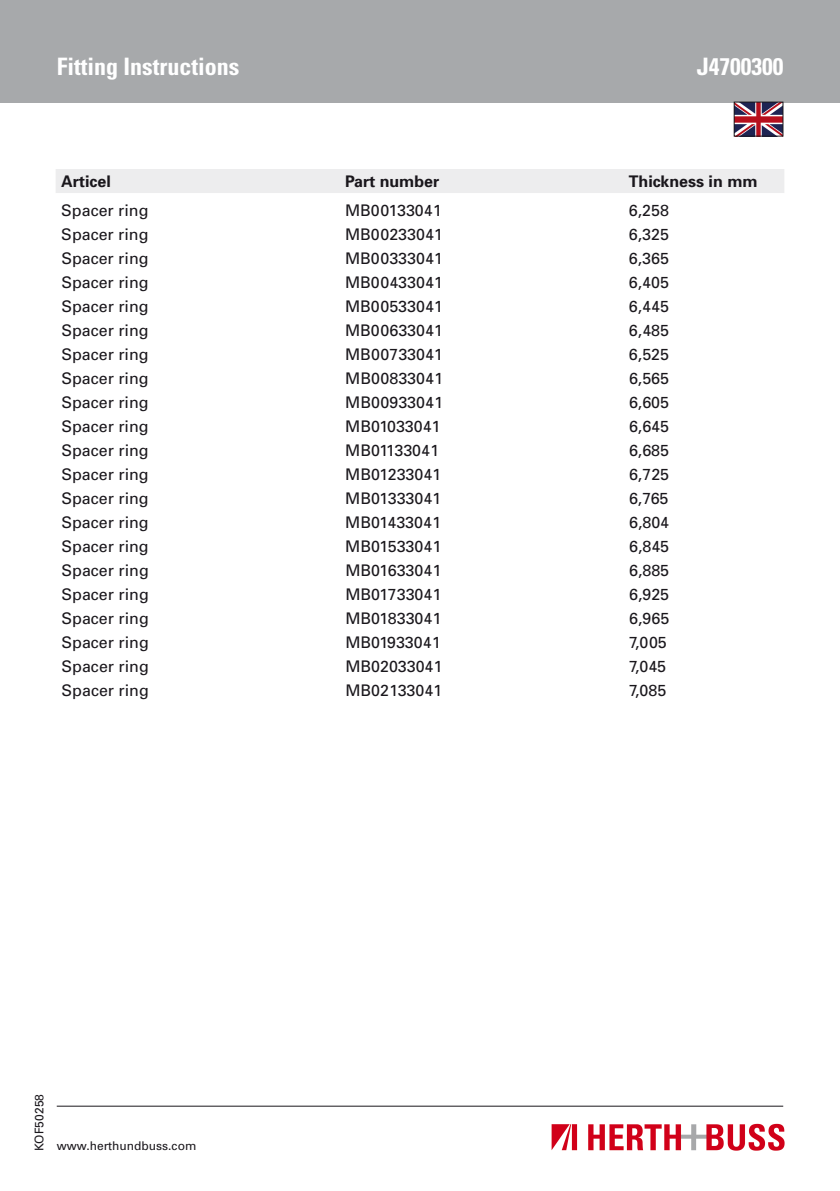
<style>
.page{position:relative;width:840px;height:1191px;background:#fff}
.page>*{position:absolute;margin:0;border:0;box-sizing:border-box;transform-origin:0 0}
.t1{font:700 condensed 24px "Univers";color:#fff}
.t2{font:16px "Univers";color:#1a171c}
.t3{font:700 16px "Univers";color:#1a171c}
.t4{font:12px "Univers";color:#1a171c}
</style>
<div class="page">
<div style="left:0;top:0;width:839px;height:102px;background:#a7a9ab"></div>
<hr style="left:57px;top:1105px;width:725px;height:1px;background:#1a171c">
<img style="left:735px;top:104px;width:45px;height:30px">
<div style="left:733px;top:102px;width:49px;height:34px;border:1px solid #1a171c"></div>
<img style="left:551px;top:1123px;width:234px;height:28px">
<div style="left:56px;top:169px;width:727px;height:24px;background:#ededee"></div>
<h1 class="t1" style="left:57px;top:52px;width:184px">Fitting Instructions</h1>
<h1 class="t1" style="left:696px;top:52px;width:88px">J4700300</h1>
<p class="t3" style="left:61px;top:171px;width:51px">Articel</p>
<p class="t3" style="left:345px;top:171px;width:96px">Part number</p>
<p class="t3" style="left:628px;top:171px;width:130px">Thickness in mm</p>
<p class="t2" style="left:61px;top:200px;width:89px">Spacer ring</p>
<p class="t2" style="left:345px;top:200px;width:98px">MB00133041</p>
<p class="t2" style="left:628px;top:200px;width:42px">6,258</p>
<p class="t2" style="left:61px;top:224px;width:89px">Spacer ring</p>
<p class="t2" style="left:345px;top:224px;width:99px">MB00233041</p>
<p class="t2" style="left:628px;top:224px;width:42px">6,325</p>
<p class="t2" style="left:61px;top:248px;width:89px">Spacer ring</p>
<p class="t2" style="left:345px;top:248px;width:99px">MB00333041</p>
<p class="t2" style="left:628px;top:248px;width:42px">6,365</p>
<p class="t2" style="left:61px;top:272px;width:89px">Spacer ring</p>
<p class="t2" style="left:345px;top:272px;width:99px">MB00433041</p>
<p class="t2" style="left:628px;top:272px;width:42px">6,405</p>
<p class="t2" style="left:61px;top:296px;width:89px">Spacer ring</p>
<p class="t2" style="left:345px;top:296px;width:99px">MB00533041</p>
<p class="t2" style="left:628px;top:296px;width:42px">6,445</p>
<p class="t2" style="left:61px;top:320px;width:89px">Spacer ring</p>
<p class="t2" style="left:345px;top:320px;width:99px">MB00633041</p>
<p class="t2" style="left:628px;top:320px;width:42px">6,485</p>
<p class="t2" style="left:61px;top:344px;width:89px">Spacer ring</p>
<p class="t2" style="left:345px;top:344px;width:99px">MB00733041</p>
<p class="t2" style="left:628px;top:344px;width:42px">6,525</p>
<p class="t2" style="left:61px;top:368px;width:89px">Spacer ring</p>
<p class="t2" style="left:345px;top:368px;width:99px">MB00833041</p>
<p class="t2" style="left:628px;top:368px;width:42px">6,565</p>
<p class="t2" style="left:61px;top:392px;width:89px">Spacer ring</p>
<p class="t2" style="left:345px;top:392px;width:99px">MB00933041</p>
<p class="t2" style="left:628px;top:392px;width:42px">6,605</p>
<p class="t2" style="left:61px;top:416px;width:89px">Spacer ring</p>
<p class="t2" style="left:345px;top:416px;width:97px">MB01033041</p>
<p class="t2" style="left:628px;top:416px;width:42px">6,645</p>
<p class="t2" style="left:61px;top:440px;width:89px">Spacer ring</p>
<p class="t2" style="left:345px;top:440px;width:95px">MB01133041</p>
<p class="t2" style="left:628px;top:440px;width:42px">6,685</p>
<p class="t2" style="left:61px;top:464px;width:89px">Spacer ring</p>
<p class="t2" style="left:345px;top:464px;width:97px">MB01233041</p>
<p class="t2" style="left:628px;top:464px;width:42px">6,725</p>
<p class="t2" style="left:61px;top:488px;width:89px">Spacer ring</p>
<p class="t2" style="left:345px;top:488px;width:97px">MB01333041</p>
<p class="t2" style="left:628px;top:488px;width:41px">6,765</p>
<p class="t2" style="left:61px;top:512px;width:89px">Spacer ring</p>
<p class="t2" style="left:345px;top:512px;width:97px">MB01433041</p>
<p class="t2" style="left:628px;top:512px;width:42px">6,804</p>
<p class="t2" style="left:61px;top:536px;width:89px">Spacer ring</p>
<p class="t2" style="left:345px;top:536px;width:97px">MB01533041</p>
<p class="t2" style="left:628px;top:536px;width:42px">6,845</p>
<p class="t2" style="left:61px;top:560px;width:89px">Spacer ring</p>
<p class="t2" style="left:345px;top:560px;width:97px">MB01633041</p>
<p class="t2" style="left:628px;top:560px;width:42px">6,885</p>
<p class="t2" style="left:62px;top:584px;width:89px">Spacer ring</p>
<p class="t2" style="left:345px;top:584px;width:97px">MB01733041</p>
<p class="t2" style="left:628px;top:584px;width:42px">6,925</p>
<p class="t2" style="left:62px;top:608px;width:89px">Spacer ring</p>
<p class="t2" style="left:345px;top:608px;width:97px">MB01833041</p>
<p class="t2" style="left:628px;top:608px;width:42px">6,965</p>
<p class="t2" style="left:62px;top:632px;width:89px">Spacer ring</p>
<p class="t2" style="left:345px;top:632px;width:97px">MB01933041</p>
<p class="t2" style="left:628px;top:632px;width:39px">7,005</p>
<p class="t2" style="left:62px;top:656px;width:89px">Spacer ring</p>
<p class="t2" style="left:345px;top:656px;width:98px">MB02033041</p>
<p class="t2" style="left:628px;top:656px;width:38px">7,045</p>
<p class="t2" style="left:62px;top:680px;width:89px">Spacer ring</p>
<p class="t2" style="left:345px;top:680px;width:98px">MB02133041</p>
<p class="t2" style="left:629px;top:680px;width:38px">7,085</p>
<p class="t4" style="left:32px;top:1151px;width:59px;rotate:-90deg">KOF50258</p>
<p class="t4" style="left:57px;top:1137px;width:141px">www.herthundbuss.com</p>
</div>
